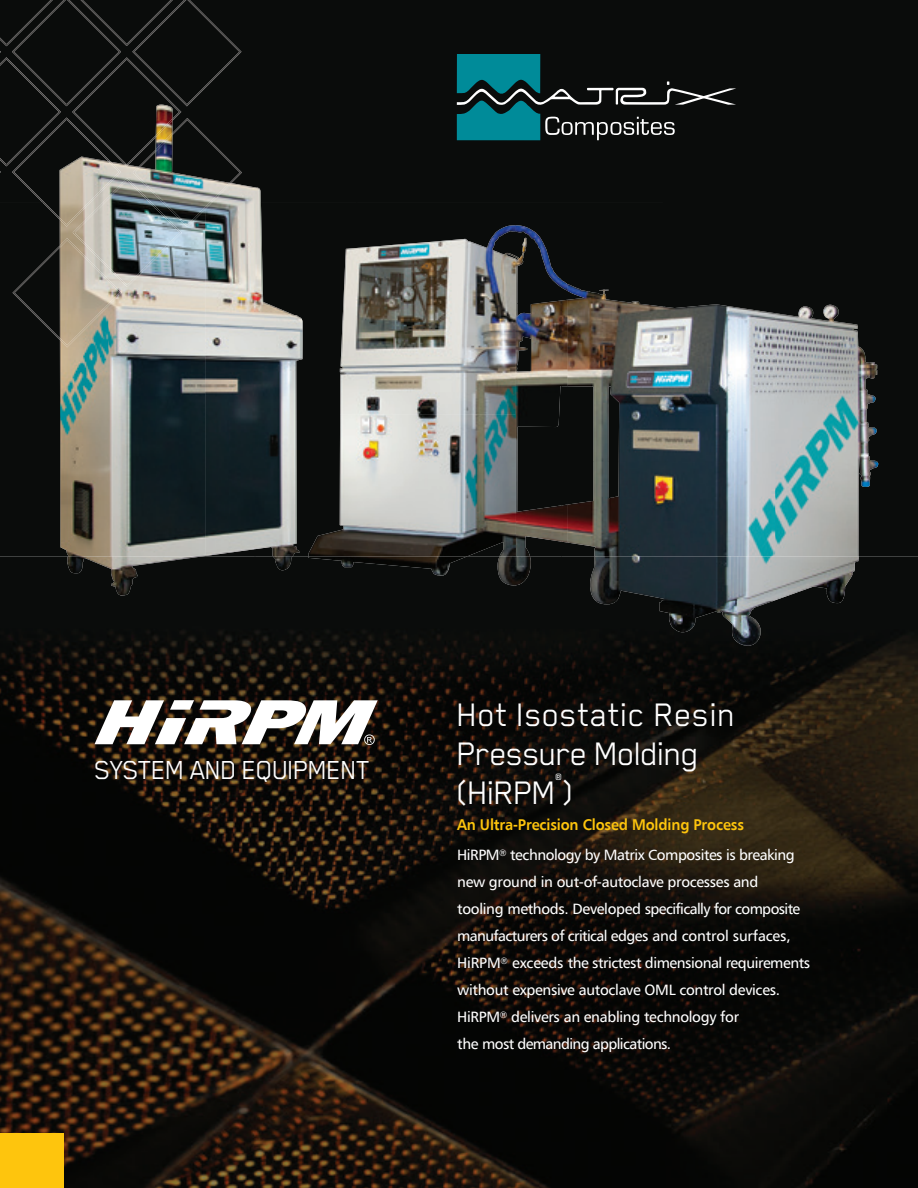
<style>
.page{position:relative;width:918px;height:1188px;background:#fff}
.page>*{position:absolute;margin:0;border:0;box-sizing:border-box;transform-origin:0 0}
.t1{font:37.5px/39px "Blender";letter-spacing:-.03em;color:#fff}
.t2{font:30px "Blender";letter-spacing:-.03em;color:#fff}
.t3{font:700 15.6px "Humanist 777 BT";letter-spacing:-.01em;color:#fec50d;scale:.93 1}
.t4{font:15px/27px "Humanist 777 BT";letter-spacing:-.02em;color:#fff}
.t5{font:10.5px "Blender";color:#fff}
</style>
<div class="page">
<img style="left:0;top:737px;width:918px;height:451px">
<div style="left:242px;top:0;width:421px;height:202px;background:#0a0c0b"></div>
<div style="left:663px;top:0;width:255px;height:354px;background:#0a0c0b"></div>
<div style="left:0;top:340px;width:60px;height:216px;background:#0a0c0b"></div>
<div style="left:302px;top:202px;width:55px;height:354px;background:#0a0c0b"></div>
<div style="left:357px;top:202px;width:307px;height:51px;background:#0a0c0b"></div>
<div style="left:568px;top:253px;width:96px;height:31px;background:#0a0c0b"></div>
<div style="left:878px;top:354px;width:40px;height:202px;background:#0a0c0b"></div>
<img style="left:0;top:556px;width:663px;height:181px">
<img style="left:663px;top:592px;width:255px;height:145px">
<div style="left:859px;top:556px;width:59px;height:36px;background:#0a0c0b"></div>
<img style="left:0;top:0;width:242px;height:340px">
<svg style="left:94px;top:700px;width:284px;height:45px"></svg>
<svg style="left:457px;top:54px;width:279px;height:86px"></svg>
<div style="left:0;top:1133px;width:64px;height:55px;background:#fec50d"></div>
<img style="left:108px;top:347px;width:97px;height:209px">
<img style="left:60px;top:347px;width:48px;height:209px">
<img style="left:205px;top:183px;width:97px;height:373px">
<img style="left:67px;top:556px;width:226px;height:40px">
<img style="left:60px;top:105px;width:170px;height:14px">
<img style="left:60px;top:119px;width:171px;height:228px">
<img style="left:340px;top:225px;width:176px;height:189px">
<img style="left:516px;top:225px;width:52px;height:331px">
<img style="left:567px;top:284px;width:208px;height:272px">
<img style="left:775px;top:305px;width:103px;height:251px">
<img style="left:309px;top:414px;width:207px;height:142px">
<img style="left:498px;top:556px;width:361px;height:45px">
<img style="left:596px;top:601px;width:246px;height:45px">
<h2 class="t2" style="left:94px;top:753px;width:278px">SYSTEM AND EQUIPMENT</h2>
<h1 class="t1" style="left:457px;top:693px;width:280px">Hot Isostatic Resin<br>Pressure Molding (HiRPM )</h1>
<p class="t5" style="left:555px;top:771px;width:8px">®</p>
<p class="t3" style="left:457px;top:815px;width:310px">An Ultra-Precision Closed Molding Process</p>
<p class="t4" style="left:457px;top:841px;width:354px">HiRPM<sup>®</sup> technology by Matrix Composites is breaking new ground in out-of-autoclave processes and<br>tooling methods. Developed specifically for composite manufacturers of critical edges and control surfaces, HiRPM<sup>®</sup> exceeds the strictest dimensional requirements without expensive autoclave OML control devices.<br>HiRPM<sup>®</sup> delivers an enabling technology for<br>the most demanding applications.</p>
</div>
